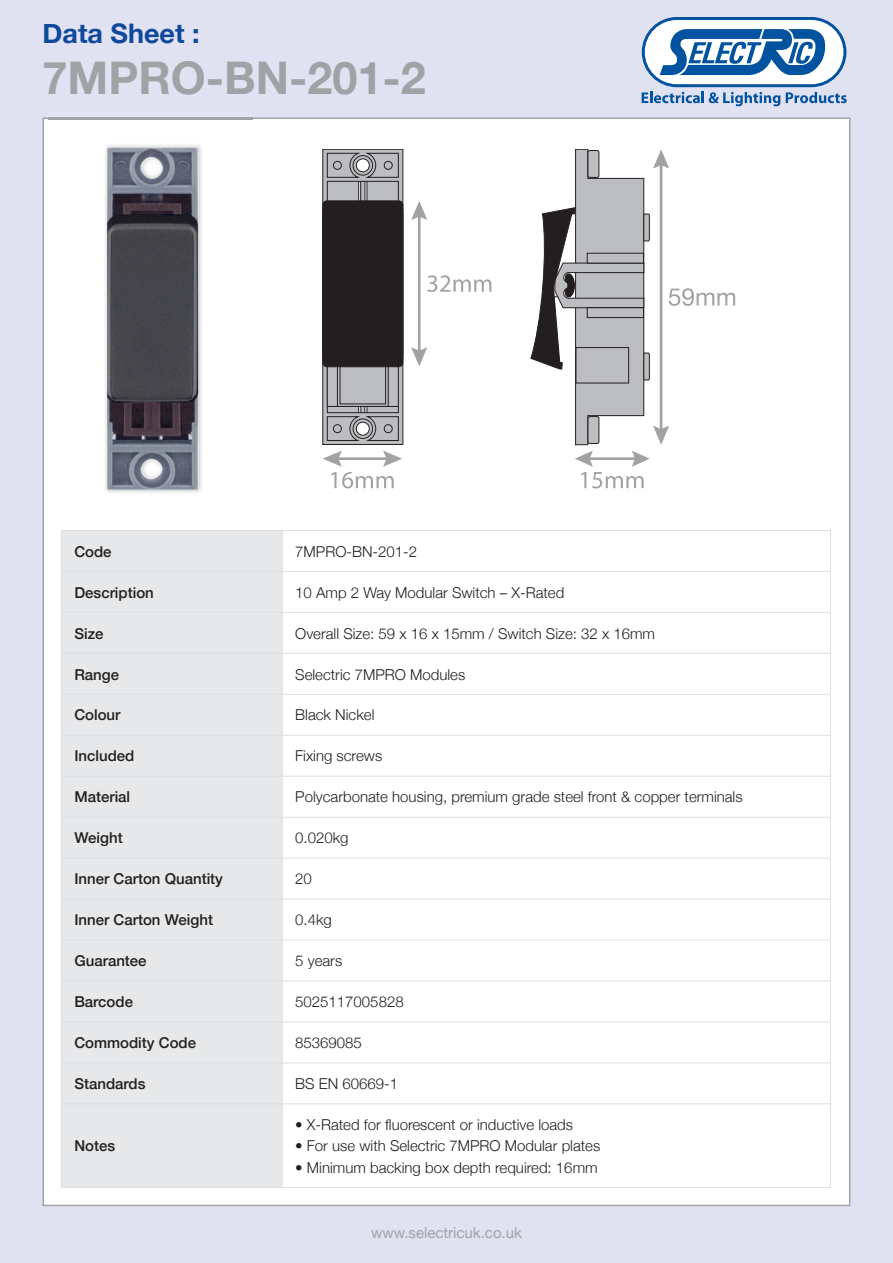
<style>
.page{position:relative;width:893px;height:1263px;background:#e1e2f1}
.page>*{position:absolute;margin:0;border:0;box-sizing:border-box;transform-origin:0 0}
.t1{font:700 45px "Helvetica Neue";color:#9fa3a6}
.t2{font:700 27px "Helvetica Neue";color:#0f499d}
.t3{font:300 15px "Helvetica Neue";color:#231f20}
.t4{font:500 15px "Helvetica Neue";color:#231f20}
.t5{font:15px "Helvetica Neue";color:#9fa3a6}
</style>
<div class="page">
<div style="left:44px;top:119px;width:805px;height:1086px;background:#fff"></div>
<svg style="left:642px;top:17px;width:205px;height:89px"></svg>
<img style="left:48px;top:117px;width:204px;height:376px">
<img style="left:107px;top:148px;width:91px;height:342px">
<div style="left:61px;top:530px;width:221px;height:41px;background:#e7e8e9"></div>
<div style="left:61px;top:571px;width:221px;height:41px;background:#e7e8e9"></div>
<div style="left:61px;top:612px;width:221px;height:41px;background:#e7e8e9"></div>
<div style="left:61px;top:653px;width:221px;height:41px;background:#e7e8e9"></div>
<div style="left:61px;top:694px;width:221px;height:41px;background:#e7e8e9"></div>
<div style="left:61px;top:735px;width:221px;height:41px;background:#e7e8e9"></div>
<div style="left:61px;top:776px;width:221px;height:41px;background:#e7e8e9"></div>
<div style="left:61px;top:817px;width:221px;height:41px;background:#e7e8e9"></div>
<div style="left:61px;top:858px;width:221px;height:41px;background:#e7e8e9"></div>
<div style="left:61px;top:899px;width:221px;height:41px;background:#e7e8e9"></div>
<div style="left:61px;top:940px;width:221px;height:41px;background:#e7e8e9"></div>
<div style="left:61px;top:981px;width:221px;height:41px;background:#e7e8e9"></div>
<div style="left:61px;top:1022px;width:221px;height:41px;background:#e7e8e9"></div>
<div style="left:61px;top:1063px;width:221px;height:41px;background:#e7e8e9"></div>
<div style="left:61px;top:1104px;width:221px;height:84px;background:#e7e8e9"></div>
<hr style="left:61px;top:530px;width:1px;height:658px;background:#dedfe0">
<hr style="left:282px;top:530px;width:1px;height:658px;background:#dedfe0">
<hr style="left:830px;top:530px;width:1px;height:658px;background:#dedfe0">
<hr style="left:61px;top:530px;width:770px;height:1px;background:#dedfe0">
<hr style="left:61px;top:571px;width:770px;height:1px;background:#dedfe0">
<hr style="left:61px;top:612px;width:770px;height:1px;background:#dedfe0">
<hr style="left:61px;top:653px;width:770px;height:1px;background:#dedfe0">
<hr style="left:61px;top:694px;width:770px;height:1px;background:#dedfe0">
<hr style="left:61px;top:735px;width:770px;height:1px;background:#dedfe0">
<hr style="left:61px;top:776px;width:770px;height:1px;background:#dedfe0">
<hr style="left:61px;top:817px;width:770px;height:1px;background:#dedfe0">
<hr style="left:61px;top:858px;width:770px;height:1px;background:#dedfe0">
<hr style="left:61px;top:899px;width:770px;height:1px;background:#dedfe0">
<hr style="left:61px;top:940px;width:770px;height:1px;background:#dedfe0">
<hr style="left:61px;top:981px;width:770px;height:1px;background:#dedfe0">
<hr style="left:61px;top:1022px;width:770px;height:1px;background:#dedfe0">
<hr style="left:61px;top:1063px;width:770px;height:1px;background:#dedfe0">
<hr style="left:61px;top:1103px;width:770px;height:1px;background:#dedfe0">
<hr style="left:61px;top:1187px;width:770px;height:1px;background:#dedfe0">
<svg style="left:323px;top:149px;width:80px;height:296px"></svg>
<div style="left:333px;top:161px;width:8px;height:8px;background:#bcbdc0;border-radius:50%"></div>
<div style="left:333px;top:161px;width:9px;height:9px;border:1px solid #231f20;border-radius:50%"></div>
<div style="left:384px;top:161px;width:8px;height:8px;background:#bcbdc0;border-radius:50%"></div>
<div style="left:384px;top:161px;width:8px;height:9px;border:1px solid #231f20;border-radius:50%"></div>
<div style="left:333px;top:425px;width:8px;height:8px;background:#bcbdc0;border-radius:50%"></div>
<div style="left:333px;top:424px;width:9px;height:9px;border:1px solid #231f20;border-radius:50%"></div>
<div style="left:384px;top:425px;width:8px;height:8px;background:#bcbdc0;border-radius:50%"></div>
<div style="left:384px;top:424px;width:8px;height:9px;border:1px solid #231f20;border-radius:50%"></div>
<div style="left:323px;top:201px;width:80px;height:166px;background:#231f20;border-radius:4px"></div>
<div style="left:323px;top:201px;width:80px;height:166px;border:1px solid #231f20;border-radius:4px"></div>
<div style="left:323px;top:209px;width:80px;height:150px;border:1px solid #231f20;border-radius:4px"></div>
<svg style="left:411px;top:201px;width:80px;height:165px"></svg>
<svg style="left:575px;top:451px;width:75px;height:37px"></svg>
<svg style="left:323px;top:451px;width:79px;height:37px"></svg>
<svg style="left:530px;top:149px;width:205px;height:296px"></svg>
<h2 class="t2" style="left:43px;top:17px;width:159px">Data Sheet :</h2>
<h1 class="t1" style="left:43px;top:50px;width:385px">7MPRO-BN-201-2</h1>
<p class="t4" style="left:74px;top:542px;width:39px">Code</p>
<p class="t3" style="left:295px;top:542px;width:123px">7MPRO-BN-201-2</p>
<p class="t4" style="left:74px;top:583px;width:81px">Description</p>
<p class="t3" style="left:295px;top:583px;width:271px">10 Amp 2 Way Modular Switch – X-Rated</p>
<p class="t4" style="left:74px;top:624px;width:31px">Size</p>
<p class="t3" style="left:295px;top:624px;width:361px">Overall Size: 59 x 16 x 15mm / Switch Size: 32 x 16mm</p>
<p class="t4" style="left:74px;top:665px;width:46px">Range</p>
<p class="t3" style="left:295px;top:665px;width:171px">Selectric 7MPRO Modules</p>
<p class="t4" style="left:74px;top:706px;width:48px">Colour</p>
<p class="t3" style="left:295px;top:706px;width:81px">Black Nickel</p>
<p class="t4" style="left:74px;top:747px;width:62px">Included</p>
<p class="t3" style="left:295px;top:747px;width:88px">Fixing screws</p>
<p class="t4" style="left:74px;top:788px;width:57px">Material</p>
<p class="t3" style="left:295px;top:788px;width:449px">Polycarbonate housing, premium grade steel front &amp; copper terminals</p>
<p class="t4" style="left:74px;top:829px;width:50px">Weight</p>
<p class="t3" style="left:295px;top:829px;width:55px">0.020kg</p>
<p class="t4" style="left:74px;top:870px;width:150px">Inner Carton Quantity</p>
<p class="t3" style="left:295px;top:870px;width:18px">20</p>
<p class="t4" style="left:74px;top:911px;width:140px">Inner Carton Weight</p>
<p class="t3" style="left:295px;top:911px;width:38px">0.4kg</p>
<p class="t4" style="left:74px;top:951px;width:74px">Guarantee</p>
<p class="t3" style="left:295px;top:952px;width:48px">5 years</p>
<p class="t4" style="left:74px;top:992px;width:60px">Barcode</p>
<p class="t3" style="left:295px;top:993px;width:110px">5025117005828</p>
<p class="t4" style="left:74px;top:1033px;width:123px">Commodity Code</p>
<p class="t3" style="left:295px;top:1033px;width:68px">85369085</p>
<p class="t4" style="left:74px;top:1074px;width:73px">Standards</p>
<p class="t3" style="left:295px;top:1074px;width:104px">BS EN 60669-1</p>
<p class="t4" style="left:74px;top:1137px;width:42px">Notes</p>
<p class="t3" style="left:295px;top:1115px;width:279px">• X-Rated for fluorescent or inductive loads</p>
<p class="t3" style="left:295px;top:1137px;width:306px">• For use with Selectric 7MPRO Modular plates</p>
<p class="t3" style="left:295px;top:1158px;width:304px">• Minimum backing box depth required: 16mm</p>
<p class="t5" style="left:371px;top:1224px;width:152px">www.selectricuk.co.uk</p>
</div>
